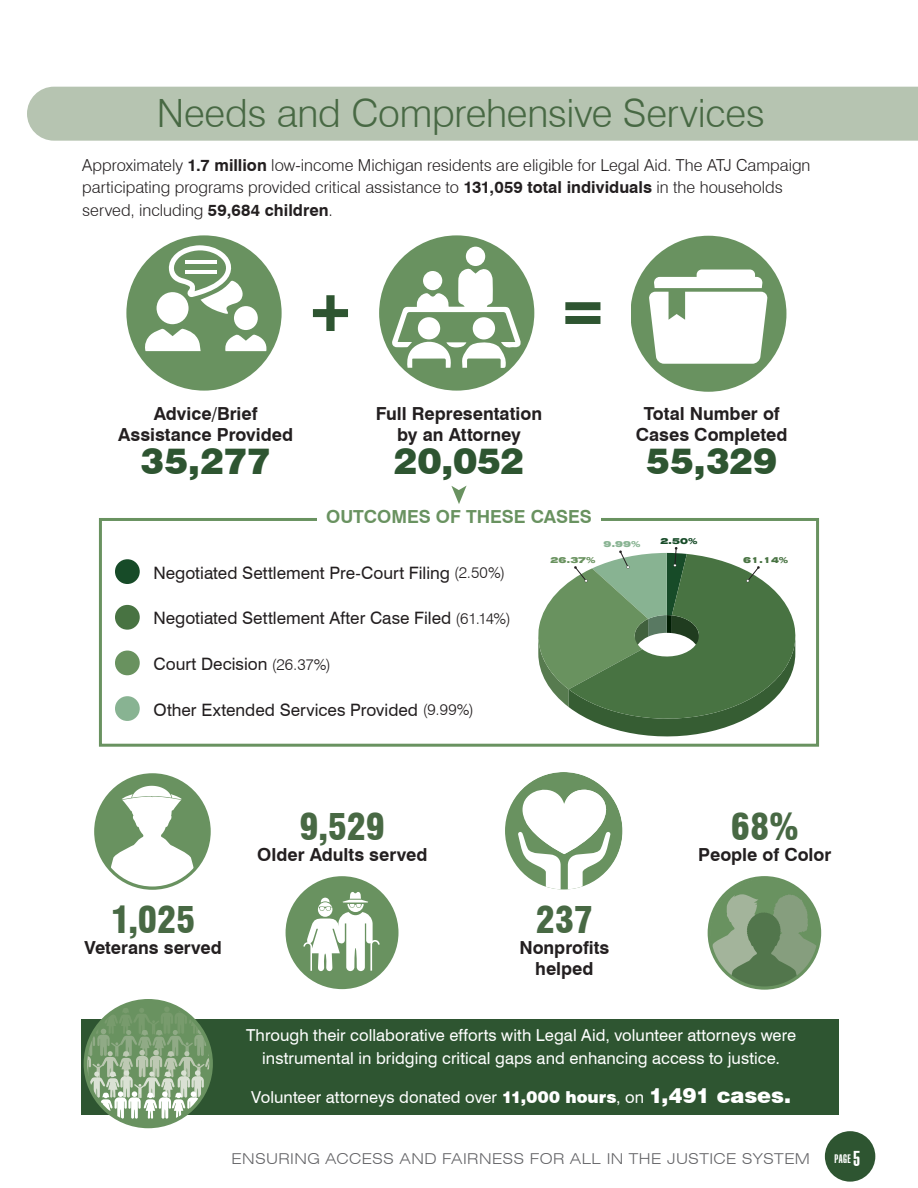
<style>
.page{position:relative;width:918px;height:1188px;background:#fff}
.page>*{position:absolute;margin:0;border:0;box-sizing:border-box;transform-origin:0 0}
.t1{font:900 60px "Swiss 721 BT";color:#2e5531}
.t2{font:300 39px "Swiss 721 BT";letter-spacing:-.005em;color:#486944}
.t3{font:900 36px "Swiss 721 BT";letter-spacing:.005em;color:#2e5531}
.t4{font:900 condensed 36px "Swiss 721 BT";letter-spacing:-.01em;color:#486944}
.t5{font:700 18px/21px "Swiss 721 BT";color:#231f20;text-align:center}
.t6{font:700 18px "Swiss 721 BT";color:#699260}
.t7{font:17.1px "Swiss 721 BT";color:#231f20}
.t8{font:300 16.5px/22.5px "Swiss 721 BT";color:#231f20}
.t9{font:16.5px/22.5px "Swiss 721 BT";letter-spacing:.005em;color:#fff;text-align:center}
.t10{font:300 expanded 15px "Swiss 721 BT";letter-spacing:.025em;color:#636366}
.t11{font:900 extra-condensed 12px "Swiss 911 BT";color:#fff}
.t12{font:900 expanded 8.25px "Swiss 721 BT";color:#69925f}
.t13{font:900 expanded 8.25px "Swiss 721 BT";color:#487342}
.t14{font:900 expanded 8.25px "Swiss 721 BT";color:#174b28}
.t15{font:900 expanded 8.25px "Swiss 721 BT";color:#88b392}
.s1{font-weight:700}
.s2{font-weight:300;font-size:85.65px;color:#174b28}
.s3{font-weight:300;font-size:15.75px}
.s4{font-weight:300;font-size:85.65px;color:#487342}
.s5{font-weight:300;font-size:85.65px;color:#69925f}
.s6{font-weight:300;font-size:85.65px;color:#88b392}
.s7{font-weight:900}
.s8{font-weight:900;font-size:21px}
.s9{font-size:21px}
</style>
<div class="page">
<div style="left:825px;top:1131px;width:50px;height:51px;background:#2e5531;border-radius:50%"></div>
<div style="left:99px;top:518px;width:720px;height:229px;border:3px solid #699260"></div>
<div style="left:317px;top:516px;width:284px;height:10px;background:#fff"></div>
<svg style="left:538px;top:547px;width:258px;height:190px"></svg>
<div style="left:81px;top:1019px;width:757px;height:96px;background:#2e5531"></div>
<svg style="left:632px;top:236px;width:154px;height:156px"></svg>
<svg style="left:286px;top:876px;width:113px;height:113px"></svg>
<svg style="left:94px;top:773px;width:117px;height:117px"></svg>
<svg style="left:708px;top:876px;width:113px;height:114px"></svg>
<div style="left:27px;top:87px;width:891px;height:54px;background:#b6c4b1"></div>
<svg style="left:451px;top:486px;width:16px;height:18px"></svg>
<div style="left:379px;top:235px;width:155px;height:156px;background:#699260;border-radius:50%"></div>
<div style="left:466px;top:247px;width:19px;height:19px;background:#fff;border-radius:50%"></div>
<svg style="left:391px;top:268px;width:131px;height:100px"></svg>
<div style="left:126px;top:235px;width:156px;height:156px;background:#699260;border-radius:50%"></div>
<svg style="left:145px;top:329px;width:56px;height:22px"></svg>
<div style="left:156px;top:292px;width:33px;height:32px;background:#fff;border-radius:50%"></div>
<svg style="left:169px;top:245px;width:74px;height:69px"></svg>
<svg style="left:225px;top:334px;width:42px;height:17px"></svg>
<div style="left:234px;top:306px;width:24px;height:24px;background:#fff;border-radius:50%"></div>
<hr style="left:185px;top:270px;width:31px;height:4px;background:#fff">
<hr style="left:185px;top:260px;width:31px;height:4px;background:#fff">
<svg style="left:505px;top:772px;width:117px;height:118px"></svg>
<svg style="left:84px;top:999px;width:129px;height:129px"></svg>
<h2 class="t2" style="left:157px;top:89px;width:610px">Needs and Comprehensive Services</h2>
<p class="t8" style="left:82px;top:154px;width:730px">Approximately <span class="s1">1.7 million</span> low-income Michigan residents are eligible for Legal Aid. The ATJ Campaign participating programs provided critical assistance to <span class="s1">131,059 total individuals</span> in the households served, including <span class="s1">59,684 children</span>.</p>
<p class="t1" style="left:305px;top:273px;width:51px">+</p>
<p class="t1" style="left:558px;top:273px;width:51px">=</p>
<p class="t5" style="left:118px;top:403px;width:177px">Advice/Brief<br>Assistance Provided</p>
<p class="t3" style="left:141px;top:439px;width:132px">35,277</p>
<p class="t5" style="left:376px;top:403px;width:168px">Full Representation</p>
<p class="t5" style="left:397px;top:424px;width:125px">by an Attorney</p>
<p class="t3" style="left:394px;top:439px;width:132px">20,052</p>
<p class="t6" style="left:326px;top:506px;width:267px">OUTCOMES OF THESE CASES</p>
<p class="t5" style="left:636px;top:403px;width:153px">Total Number of<br>Cases Completed</p>
<p class="t3" style="left:646px;top:439px;width:132px">55,329</p>
<p class="t15" style="left:603px;top:539px;width:39px">9.99%</p>
<p class="t14" style="left:660px;top:536px;width:39px">2.50%</p>
<p class="t7" style="left:102px;top:562px;width:404px"><span class="s2">•</span>Negotiated Settlement Pre-Court Filing <span class="s3">(2.50%)</span></p>
<p class="t7" style="left:102px;top:608px;width:410px"><span class="s4">•</span>Negotiated Settlement After Case Filed <span class="s3">(61.14%)</span></p>
<p class="t7" style="left:102px;top:654px;width:230px"><span class="s5">•</span>Court Decision <span class="s3">(26.37%)</span></p>
<p class="t7" style="left:102px;top:699px;width:373px"><span class="s6">•</span>Other Extended Services Provided <span class="s3">(9.99%)</span></p>
<p class="t12" style="left:551px;top:555px;width:47px">26.37%</p>
<p class="t13" style="left:743px;top:555px;width:47px">61.14%</p>
<p class="t4" style="left:111px;top:899px;width:86px">1,025</p>
<p class="t5" style="left:84px;top:937px;width:139px">Veterans served</p>
<p class="t4" style="left:299px;top:805px;width:87px">9,529</p>
<p class="t5" style="left:257px;top:844px;width:172px">Older Adults served</p>
<p class="t4" style="left:536px;top:898px;width:59px">237</p>
<p class="t5" style="left:519px;top:937px;width:92px">Nonprofits</p>
<p class="t5" style="left:535px;top:958px;width:60px">helped</p>
<p class="t4" style="left:731px;top:805px;width:70px">68%</p>
<p class="t5" style="left:698px;top:844px;width:135px">People of Color</p>
<p class="t9" style="left:246px;top:1024px;width:552px">Through their collaborative efforts with Legal Aid, volunteer attorneys were instrumental in bridging critical gaps and enhancing access to justice.</p>
<p class="t9" style="left:251px;top:1085px;width:541px">Volunteer attorneys donated over <span class="s7">11,000 hours</span>, on <span class="s8">1,491 cases.</span></p>
<p class="t10" style="left:232px;top:1150px;width:580px">ENSURING ACCESS AND FAIRNESS FOR ALL IN THE JUSTICE SYSTEM</p>
<p class="t11" style="left:835px;top:1152px;width:27px">PAGE <span class="s9">5</span></p>
</div>
